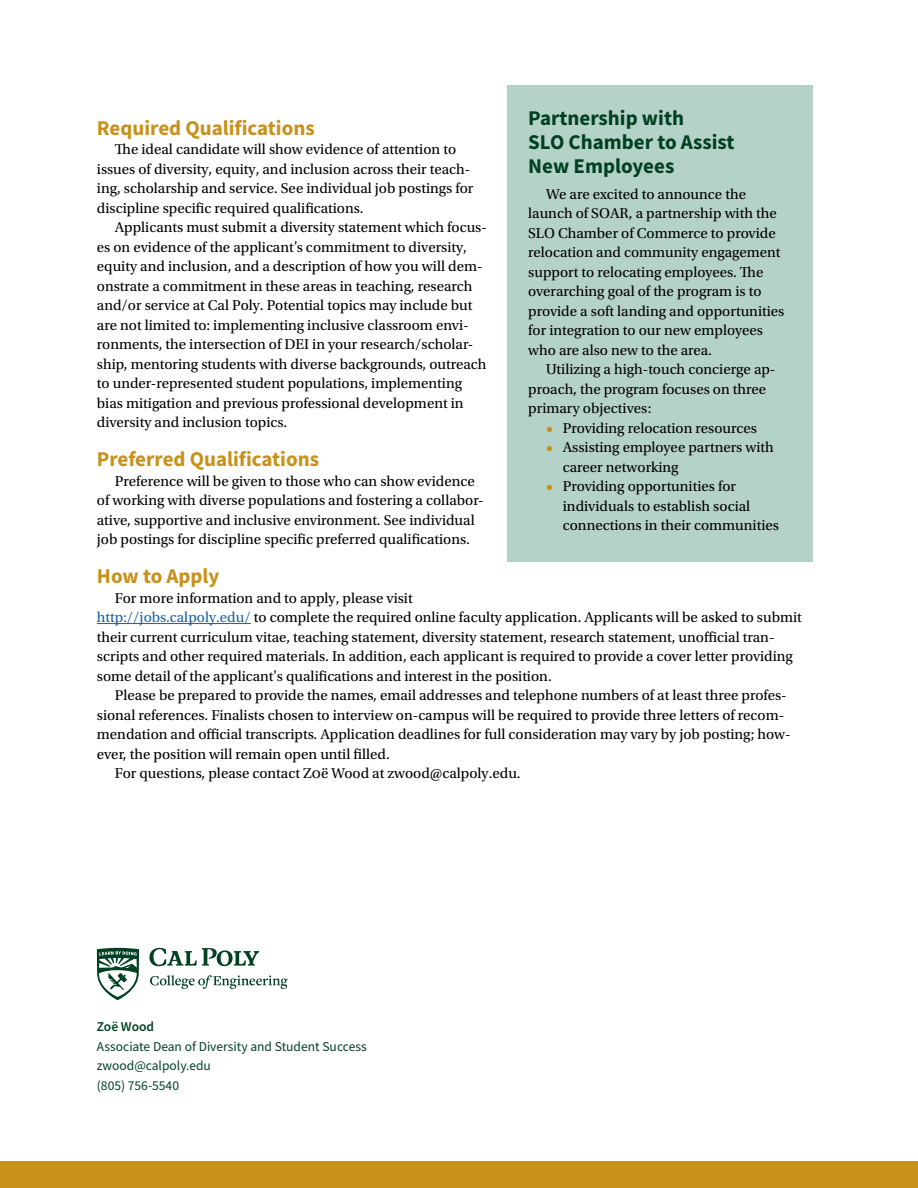
<style>
.page{position:relative;width:918px;height:1188px;background:#fff}
.page>*{position:absolute;margin:0;border:0;box-sizing:border-box;transform-origin:0 0}
.t1{font:700 21px "Source Sans Pro";color:#c7911b}
.t2{font:700 21px/24px "Source Sans Pro";color:#004023}
.t3{font:15px/19.5px "Utopia Std";color:#000}
.t4{font:13.5px/19.5px "Source Sans Pro";color:#004023}
.t5{font:600 13.5px "Source Sans Pro";color:#004023}
.s1{font-weight:700;color:#c7911b}
.s2{color:#215e9e}
</style>
<div class="page">
<hr style="left:97px;top:623px;width:154px;height:1px;background:#215e9e">
<div style="left:0;top:1162px;width:918px;height:26px;background:#c7911b"></div>
<svg style="left:149px;top:948px;width:110px;height:18px"></svg>
<svg style="left:97px;top:948px;width:42px;height:52px"></svg>
<svg style="left:150px;top:975px;width:138px;height:14px"></svg>
<div style="left:508px;top:85px;width:305px;height:476px;background:#b5d2c8"></div>
<h1 class="t2" style="left:528px;top:106px;width:208px">Partnership with<br>SLO Chamber to Assist<br>New Employees</h1>
<p class="t3" style="left:528px;top:184px;width:258px;text-indent:18px">We are excited to announce the launch of SOAR, a partnership with the SLO Chamber of Commerce to provide relocation and community engagement support to relocating employees. The overarching goal of the program is to provide a soft landing and opportunities for integration to our new employees who are also new to the area.</p>
<p class="t3" style="left:528px;top:360px;width:249px;text-indent:18px">Utilizing a high-touch concierge ap&shy;proach, the program focuses on three primary objectives:</p>
<p class="t3" style="left:546px;top:418px;width:212px"><span class="s1">•</span> Providing relocation resources</p>
<p class="t3" style="left:563px;top:438px;width:213px;text-indent:-16px"><span class="s1">•</span> Assisting employee partners with career networking</p>
<p class="t3" style="left:563px;top:477px;width:218px;text-indent:-16px"><span class="s1">•</span> Providing opportunities for individuals to establish social connections in their communities</p>
<h1 class="t1" style="left:97px;top:113px;width:219px">Required Qualifications</h1>
<p class="t3" style="left:97px;top:140px;width:378px;text-indent:18px">The ideal candidate will show evidence of attention to issues of diversity, equity, and inclusion across their teach&shy;ing, scholarship and service. See individual job postings for discipline specific required qualifications.</p>
<p class="t3" style="left:97px;top:218px;width:392px;text-indent:18px">Applicants must submit a diversity statement which focus&shy;es on evidence of the applicant’s commitment to diversity, equity and inclusion, and a description of how you will dem&shy;onstrate a commitment in these areas in teaching, research and/or service at Cal Poly. Potential topics may include but are not limited to: implementing inclusive classroom envi&shy;ronments, the intersection of DEI in your research/scholar&shy;ship, mentoring students with diverse backgrounds, outreach to under-represented student populations, implementing bias mitigation and previous professional development in diversity and inclusion topics.</p>
<h1 class="t1" style="left:97px;top:445px;width:224px">Preferred Qualifications</h1>
<p class="t3" style="left:97px;top:471px;width:388px;text-indent:18px">Preference will be given to those who can show evidence of working with diverse populations and fostering a collabor&shy;ative, supportive and inclusive environment. See individual job postings for discipline specific preferred qualifications.</p>
<h1 class="t1" style="left:97px;top:562px;width:124px">How to Apply</h1>
<p class="t3" style="left:97px;top:588px;width:707px;text-indent:18px">For more information and to apply, please visit<br><span class="s2">http://jobs.calpoly.edu/</span> to complete the required online faculty application. Applicants will be asked to submit their current curriculum vitae, teaching statement, diversity statement, research statement, unofficial tran&shy;scripts and other required materials. In addition, each applicant is required to provide a cover letter providing some detail of the applicant's qualifications and interest in the position.</p>
<p class="t3" style="left:115px;top:686px;width:673px">Please be prepared to provide the names, email addresses and telephone numbers of at least three profes-</p>
<p class="t3" style="left:97px;top:705px;width:689px">sional references. Finalists chosen to interview on-campus will be required to provide three letters of recom-</p>
<p class="t3" style="left:97px;top:725px;width:695px">mendation and official transcripts. Application deadlines for full consideration may vary by job posting; how-</p>
<p class="t3" style="left:97px;top:744px;width:294px">ever, the position will remain open until filled.</p>
<p class="t3" style="left:115px;top:764px;width:407px">For questions, please contact Zoë Wood at zwood@calpoly.edu.</p>
<p class="t5" style="left:97px;top:1018px;width:59px">Zoë Wood</p>
<p class="t4" style="left:97px;top:1036px;width:271px">Associate Dean of Diversity and Student Success zwood@calpoly.edu<br>(805) 756-5540</p>
</div>
